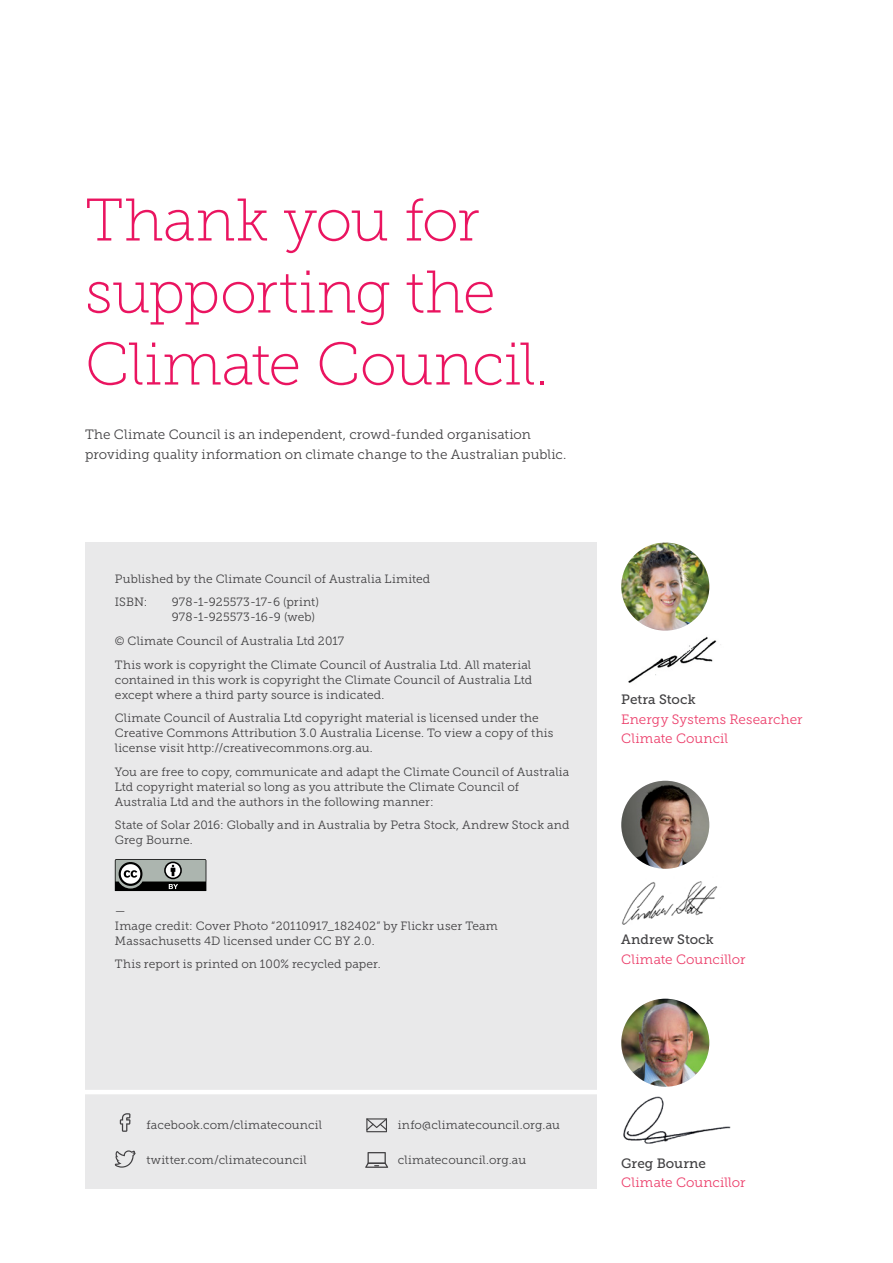
<style>
.page{position:relative;width:893px;height:1263px;background:#fff}
.page>*{position:absolute;margin:0;border:0;box-sizing:border-box;transform-origin:0 0}
.t1{font:60px/72px "Museo Slab 100";letter-spacing:-.015em;color:#ea1460}
.t2{font:13.5px/19.5px "Museo Slab 300";letter-spacing:.005em;color:#414042}
.t3{font:13.5px/19.5px "Museo Slab 300";letter-spacing:.005em;color:#ec3f6b}
.t4{font:13.5px "Museo Slab 500";letter-spacing:.005em;color:#414042}
.t5{font:12px/15px "Museo Slab 300";letter-spacing:.01em;color:#414042}
</style>
<div class="page">
<div style="left:85px;top:543px;width:511px;height:646px;background:#e9e9ea"></div>
<svg style="left:115px;top:1150px;width:20px;height:18px"></svg>
<svg style="left:120px;top:1113px;width:10px;height:19px"></svg>
<svg style="left:366px;top:1118px;width:21px;height:14px"></svg>
<svg style="left:365px;top:1152px;width:23px;height:16px"></svg>
<hr style="left:53px;top:1090px;width:552px;height:4px;background:#fff">
<svg style="left:115px;top:859px;width:91px;height:32px;background:#747976"></svg>
<img style="left:622px;top:881px;width:96px;height:44px">
<img style="left:621px;top:781px;width:88px;height:88px;border-radius:44px">
<img style="left:623px;top:1096px;width:108px;height:48px">
<img style="left:621px;top:999px;width:88px;height:88px;border-radius:44px">
<img style="left:628px;top:629px;width:93px;height:54px">
<img style="left:621px;top:543px;width:88px;height:88px;border-radius:44px">
<h1 class="t1" style="left:85px;top:184px;width:466px">Thank you for supporting the<br>Climate Council.</h1>
<p class="t2" style="left:85px;top:425px;width:483px">The Climate Council is an independent, crowd-funded organisation providing quality information on climate change to the Australian public.</p>
<p class="t5" style="left:115px;top:567px;width:317px;line-height:23.5px">Published by the Climate Council of Australia Limited<br>ISBN:</p>
<p class="t5" style="left:172px;top:595px;width:149px">978-1-925573-17-6 (print)<br>978-1-925573-16-9 (web)</p>
<p class="t5" style="left:115px;top:629px;width:418px;line-height:23.5px">© Climate Council of Australia Ltd 2017<br>This work is copyright the Climate Council of Australia Ltd. All material</p>
<p class="t5" style="left:115px;top:672px;width:419px">contained in this work is copyright the Climate Council of Australia Ltd except where a third party source is indicated.</p>
<p class="t5" style="left:115px;top:710px;width:440px">Climate Council of Australia Ltd copyright material is licensed under the<br>Creative Commons Attribution 3.0 Australia License. To view a copy of this license visit http://creativecommons.org.au.</p>
<p class="t5" style="left:115px;top:764px;width:456px">You are free to copy, communicate and adapt the Climate Council of Australia<br>Ltd copyright material so long as you attribute the Climate Council of<br>Australia Ltd and the authors in the following manner:</p>
<p class="t5" style="left:115px;top:817px;width:456px">State of Solar 2016: Globally and in Australia by Petra Stock, Andrew Stock and<br>Greg Bourne.</p>
<p class="t5" style="left:115px;top:903px;width:385px">—<br>Image credit: Cover Photo “20110917_182402” by Flickr user Team<br>Massachusetts 4D licensed under CC BY 2.0.</p>
<p class="t5" style="left:115px;top:956px;width:267px">This report is printed on 100% recycled paper.</p>
<p class="t4" style="left:621px;top:692px;width:76px">Petra Stock</p>
<p class="t3" style="left:621px;top:709px;width:183px">Energy Systems Researcher<br>Climate Council</p>
<p class="t4" style="left:621px;top:932px;width:94px">Andrew Stock</p>
<p class="t3" style="left:621px;top:949px;width:126px">Climate Councillor</p>
<p class="t5" style="left:146px;top:1117px;width:177px">facebook.com/climatecouncil</p>
<p class="t5" style="left:398px;top:1117px;width:163px">info@climatecouncil.org.au</p>
<p class="t5" style="left:398px;top:1153px;width:130px">climatecouncil.org.au</p>
<p class="t5" style="left:146px;top:1153px;width:162px">twitter.com/climatecouncil</p>
<p class="t4" style="left:621px;top:1155px;width:86px">Greg Bourne</p>
<p class="t3" style="left:621px;top:1173px;width:126px">Climate Councillor</p>
</div>
